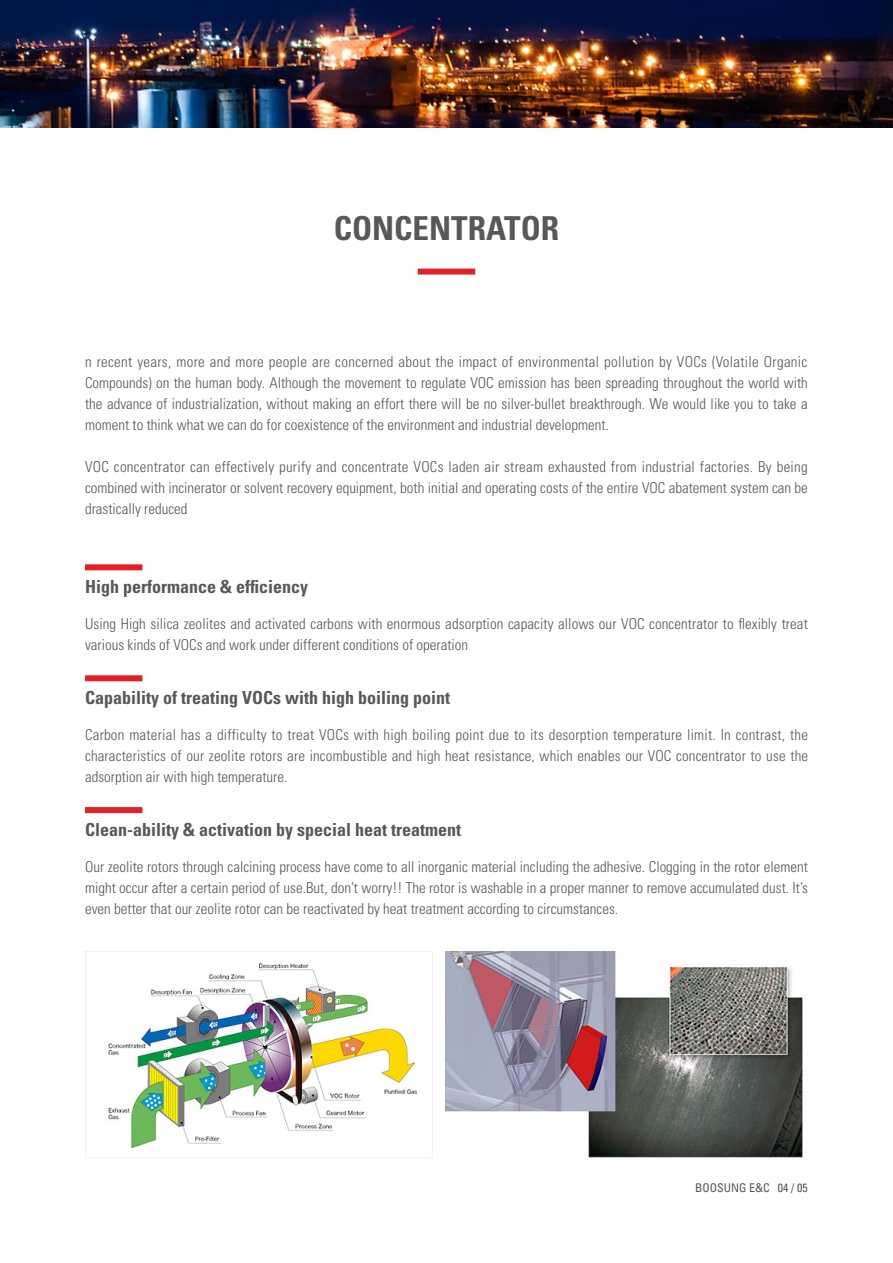
<style>
.page{position:relative;width:893px;height:1263px;background:#fff}
.page>*{position:absolute;margin:0;border:0;box-sizing:border-box;transform-origin:0 0}
.t1{font:700 condensed 33px "Univers LT Std";color:#57585a}
.t2{font:700 condensed 18px "Univers LT Std";color:#57585a}
.t3{font:300 condensed 15px/21px "Univers LT Std";color:#57585a;text-align:justify}
.t4{font:condensed 12px "Univers LT Std";color:#57585a}
</style>
<div class="page">
<div style="left:418px;top:269px;width:57px;height:6px;background:#e41f25"></div>
<div style="left:85px;top:564px;width:57px;height:6px;background:#e41f25"></div>
<div style="left:85px;top:675px;width:57px;height:6px;background:#e41f25"></div>
<div style="left:85px;top:807px;width:57px;height:6px;background:#e41f25"></div>
<img style="left:0;top:0;width:893px;height:128px">
<img style="left:85px;top:952px;width:718px;height:206px">
<h1 class="t1" style="left:334px;top:208px;width:227px">CONCENTRATOR</h1>
<p class="t3" style="left:85px;top:351px;width:724px">n recent years, more and more people are concerned about the impact of environmental pollution by VOCs (Volatile Organic Compounds) on the human body. Although the movement to regulate VOC emission has been spreading throughout the world with the advance of industrialization, without making an effort there will be no silver-bullet breakthrough. We would like you to take a moment to think what we can do for coexistence of the environment and industrial development.</p>
<p class="t3" style="left:85px;top:456px;width:724px">VOC concentrator can effectively purify and concentrate VOCs laden air stream exhausted from industrial factories. By being combined with incinerator or solvent recovery equipment, both initial and operating costs of the entire VOC abatement system can be drastically reduced</p>
<p class="t2" style="left:85px;top:575px;width:224px">High performance &amp; efficiency</p>
<p class="t3" style="left:85px;top:613px;width:724px">Using High silica zeolites and activated carbons with enormous adsorption capacity allows our VOC concentrator to flexibly treat various kinds of VOCs and work under different conditions of operation</p>
<p class="t2" style="left:85px;top:686px;width:367px">Capability of treating VOCs with high boiling point</p>
<p class="t3" style="left:85px;top:724px;width:725px">Carbon material has a difficulty to treat VOCs with high boiling point due to its desorption temperature limit. In contrast, the characteristics of our zeolite rotors are incombustible and high heat resistance, which enables our VOC concentrator to use the adsorption air with high temperature.</p>
<p class="t2" style="left:85px;top:818px;width:378px">Clean-ability &amp; activation by special heat treatment</p>
<p class="t3" style="left:85px;top:856px;width:724px">Our zeolite rotors through calcining process have come to all inorganic material including the adhesive. Clogging in the rotor element might occur after a certain period of use.But, don’t worry!! The rotor is washable in a proper manner to remove accumulated dust. It’s even better that our zeolite rotor can be reactivated by heat treatment according to circumstances.</p>
<p class="t4" style="left:695px;top:1180px;width:114px">BOOSUNG E&amp;C 04 / 05</p>
</div>
